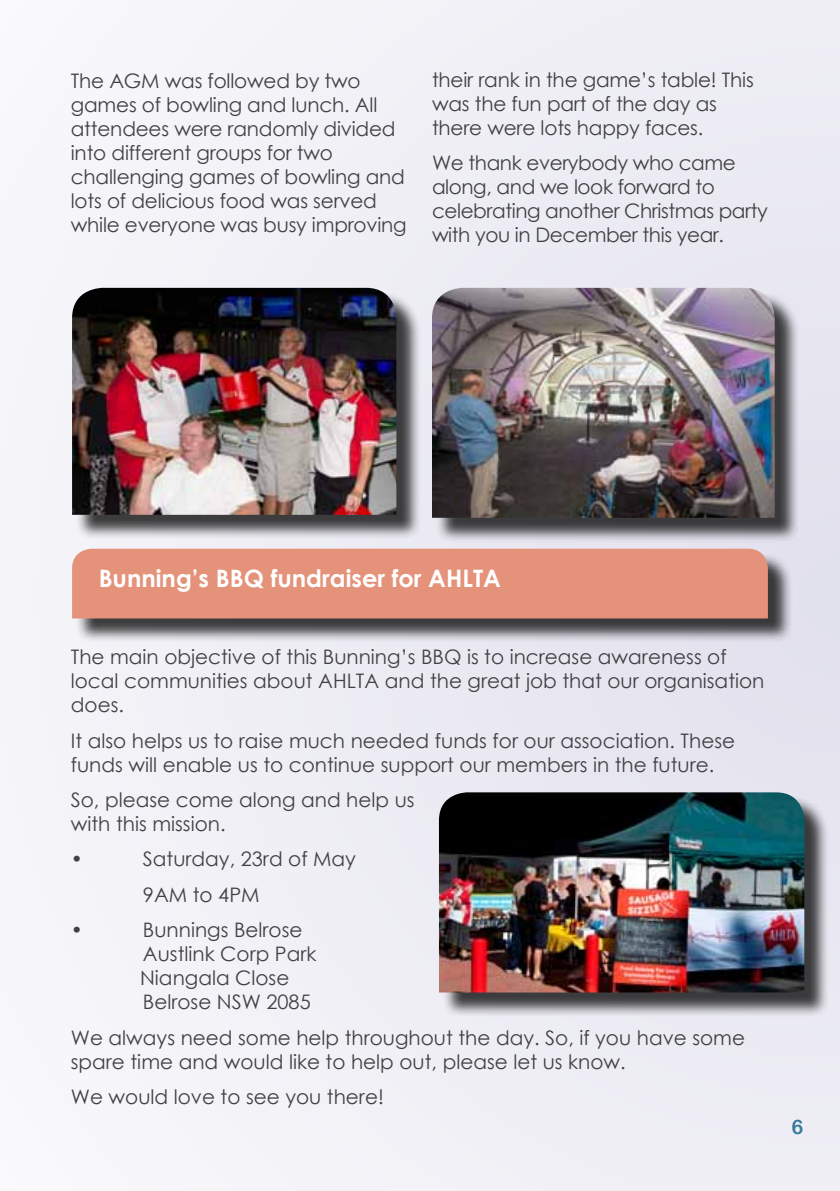
<style>
.page{position:relative;width:840px;height:1191px;background:#fff}
.page>*{position:absolute;margin:0;border:0;box-sizing:border-box;transform-origin:0 0}
.t1{font:700 24px "Century Gothic";color:#fff}
.t2{font:20px/24px "Century Gothic";color:#414042}
.t3{font:20px/24px "Century Gothic";letter-spacing:-.02em;color:#414042}
.t4{font:20px "Arial Rounded MT Bold";color:#377b9b}
</style>
<div class="page">
<div style="left:0;top:0;width:839px;height:1191px;background:#f0f0f6"></div>
<div style="left:75px;top:552px;width:717px;height:91px;background:#000;opacity:.75"></div>
<div style="left:72px;top:549px;width:695px;height:69px;background:#e5927a"></div>
<div style="left:435px;top:291px;width:364px;height:252px;background:#000;opacity:.75"></div>
<img style="left:432px;top:288px;width:342px;height:230px">
<div style="left:75px;top:291px;width:346px;height:249px;background:#000;opacity:.75"></div>
<img style="left:72px;top:288px;width:324px;height:227px">
<div style="left:441px;top:795px;width:387px;height:222px;background:#000;opacity:.75"></div>
<img style="left:438px;top:792px;width:365px;height:200px">
<p class="t2" style="left:71px;top:69px;width:337px">The AGM was followed by two games of bowling and lunch. All attendees were randomly divided into different groups for two challenging games of bowling and lots of delicious food was served while everyone was busy improving</p>
<p class="t2" style="left:432px;top:67px;width:323px">their rank in the game’s table! This was the fun part of the day as there were lots happy faces.</p>
<p class="t3" style="left:432px;top:151px;width:337px">We thank everybody who came along, and we look forward to celebrating another Christmas party with you in December this year.</p>
<p class="t1" style="left:99px;top:559px;width:403px">Bunning’s BBQ fundraiser for AHLTA</p>
<p class="t2" style="left:71px;top:645px;width:694px">The main objective of this Bunning’s BBQ is to increase awareness of local communities about AHLTA and the great job that our organisation does.</p>
<p class="t2" style="left:71px;top:728px;width:665px">It also helps us to raise much needed funds for our association. These funds will enable us to continue support our members in the future.</p>
<p class="t2" style="left:71px;top:787px;width:345px">So, please come along and help us with this mission.</p>
<p class="t2" style="left:71px;top:847px;width:14px">•</p>
<p class="t2" style="left:143px;top:841px;width:214px;line-height:35.4px">Saturday, 23rd of May<br>9AM to 4PM</p>
<p class="t2" style="left:71px;top:917px;width:14px">•</p>
<p class="t2" style="left:140px;top:917px;width:178px">Bunnings Belrose<br>Austlink Corp Park<br>Niangala Close<br>Belrose NSW 2085</p>
<p class="t2" style="left:71px;top:1025px;width:675px">We always need some help throughout the day. So, if you have some spare time and would like to help out, please let us know.</p>
<p class="t2" style="left:71px;top:1084px;width:314px">We would love to see you there!</p>
<p class="t4" style="left:791px;top:1114px;width:13px">6</p>
</div>
